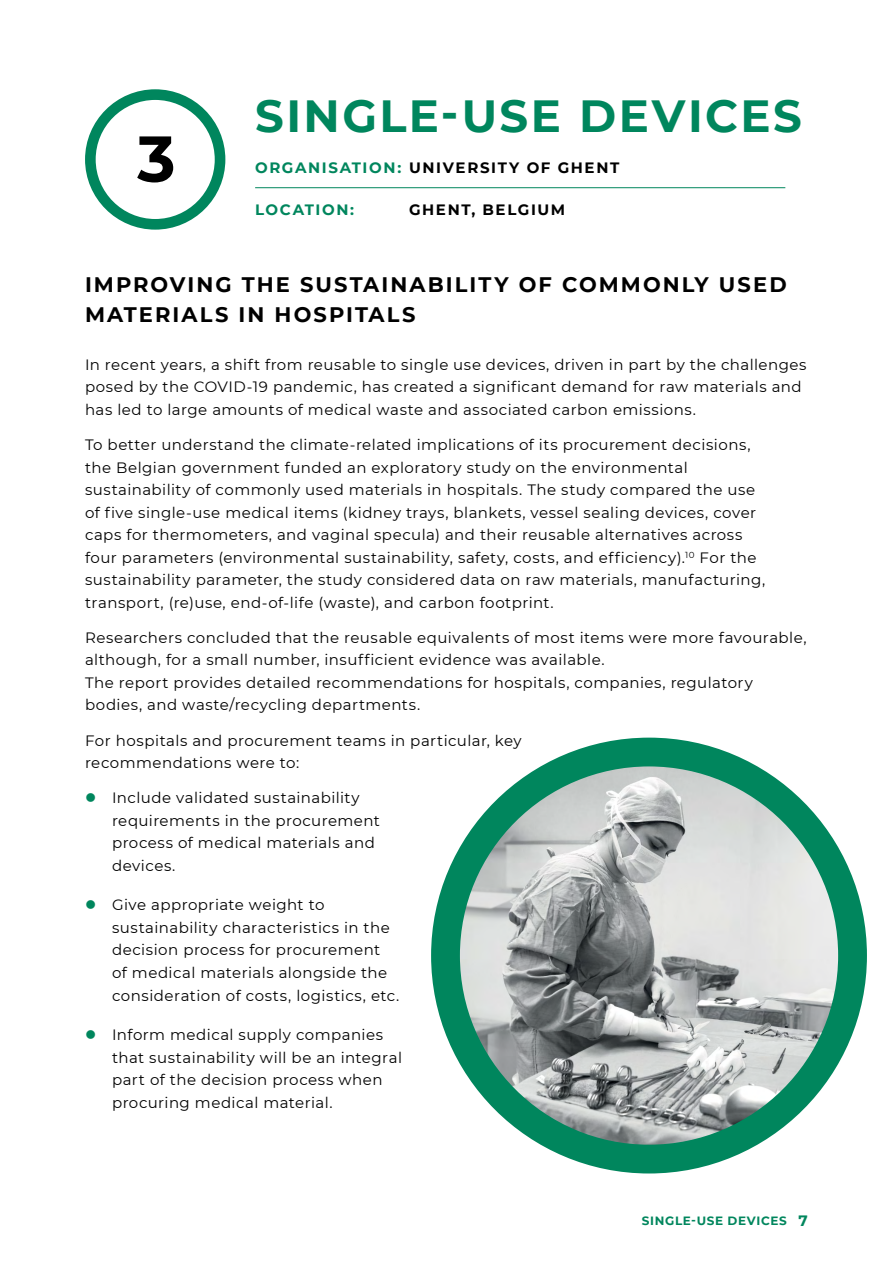
<style>
.page{position:relative;width:893px;height:1263px;background:#fff}
.page>*{position:absolute;margin:0;border:0;box-sizing:border-box;transform-origin:0 0}
.t1{font:700 45px "Montserrat";letter-spacing:.055em;color:#00865d}
.t2{font:700 21px/30px "Montserrat";letter-spacing:.095em;color:#000}
.t3{font:15px/22.5px "Montserrat";letter-spacing:.03em;color:#000}
.t4{font:700 15px "Montserrat";letter-spacing:.105em;color:#000}
.t5{font:700 15px "Montserrat";letter-spacing:.105em;color:#00865d}
.t6{font:700 12px "Montserrat";letter-spacing:.05em;color:#00865d}
.s1{color:#00865d}
.s2{font-size:15px}
</style>
<div class="page">
<img style="left:452px;top:766px;width:390px;height:383px">
<div style="left:431px;top:738px;width:436px;height:435px;border:29px solid #00865d;border-radius:50%"></div>
<hr style="left:255px;top:187px;width:530px;height:1px;background:#00865d">
<svg style="left:85px;top:89px;width:140px;height:141px"></svg>
<h1 class="t1" style="left:255px;top:84px;width:548px">SINGLE-USE DEVICES</h1>
<p class="t4" style="left:255px;top:157px;width:366px"><span class="s1">ORGANISATION:</span> UNIVERSITY OF GHENT</p>
<p class="t5" style="left:255px;top:199px;width:101px">LOCATION:</p>
<p class="t4" style="left:409px;top:199px;width:158px">GHENT, BELGIUM</p>
<h2 class="t2" style="left:85px;top:268px;width:703px">IMPROVING THE SUSTAINABILITY OF COMMONLY USED<br>MATERIALS IN HOSPITALS</h2>
<p class="t3" style="left:85px;top:353px;width:723px">In recent years, a shift from reusable to single use devices, driven in part by the challenges posed by the COVID-19 pandemic, has created a significant demand for raw materials and has led to large amounts of medical waste and associated carbon emissions.</p>
<p class="t3" style="left:85px;top:433px;width:682px">To better understand the climate-related implications of its procurement decisions, the Belgian government funded an exploratory study on the environmental sustainability of commonly used materials in hospitals. The study compared the use of five single-use medical items (kidney trays, blankets, vessel sealing devices, cover caps for thermometers, and vaginal specula) and their reusable alternatives across four parameters (environmental sustainability, safety, costs, and efficiency).<sup>10</sup> For the sustainability parameter, the study considered data on raw materials, manufacturing, transport, (re)use, end-of-life (waste), and carbon footprint.</p>
<p class="t3" style="left:85px;top:626px;width:723px">Researchers concluded that the reusable equivalents of most items were more favourable, although, for a small number, insufficient evidence was available.<br>The report provides detailed recommendations for hospitals, companies, regulatory bodies, and waste/recycling departments.</p>
<p class="t3" style="left:85px;top:729px;width:438px">For hospitals and procurement teams in particular, key recommendations were to:</p>
<p class="t3" style="left:112px;top:786px;width:269px;text-indent:-27px"><span class="s1">●</span> Include validated sustainability requirements in the procurement process of medical materials and devices.</p>
<p class="t3" style="left:112px;top:893px;width:289px;text-indent:-27px"><span class="s1">●</span> Give appropriate weight to sustainability characteristics in the decision process for procurement<br>of medical materials alongside the consideration of costs, logistics, etc.</p>
<p class="t3" style="left:112px;top:1023px;width:291px;text-indent:-27px"><span class="s1">●</span> Inform medical supply companies that sustainability will be an integral part of the decision process when procuring medical material.</p>
<p class="t6" style="left:642px;top:1212px;width:167px">SINGLE-USE DEVICES <span class="s2">7</span></p>
</div>
